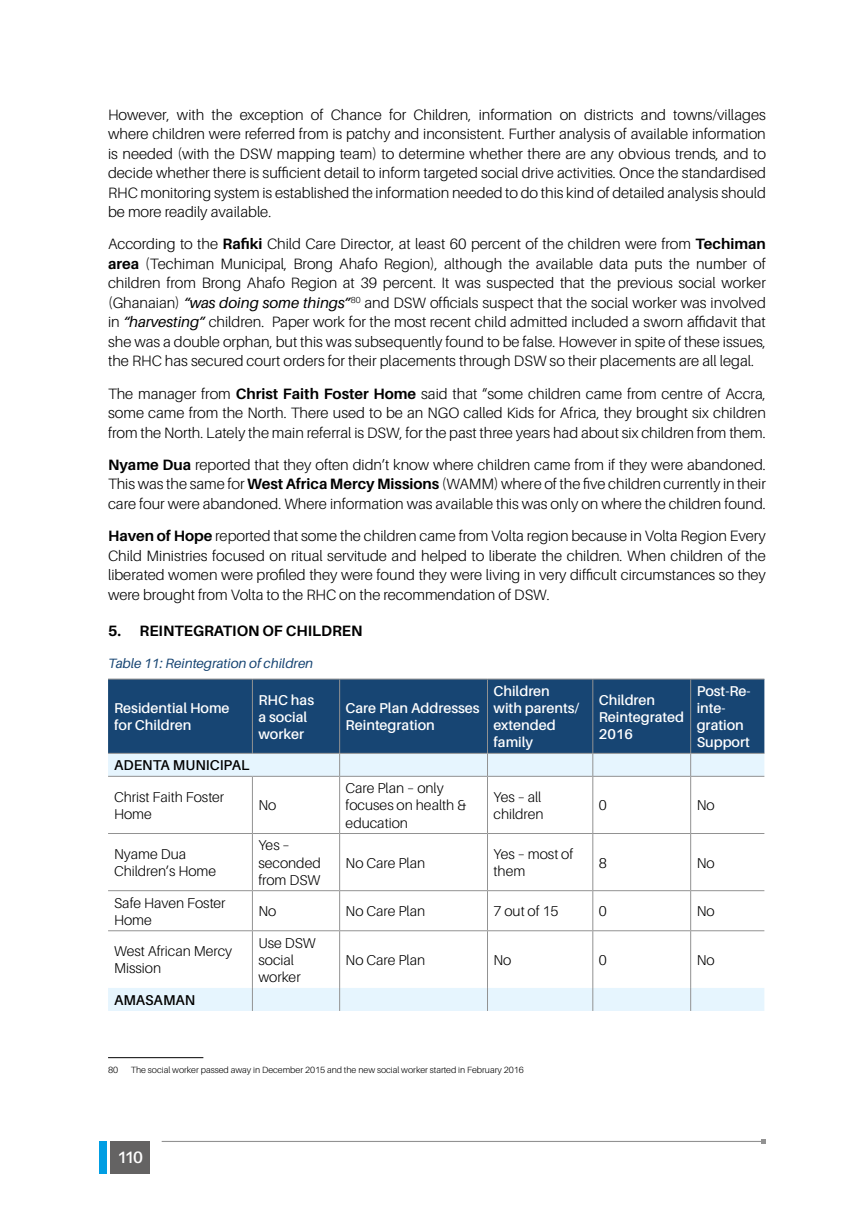
<style>
.page{position:relative;width:851px;height:1212px;background:#fff}
.page>*{position:absolute;margin:0;border:0;box-sizing:border-box;transform-origin:0 0}
.t1{font:600 16.5px "Aileron";color:#fff}
.t2{font:300 15px/19.5px "Aileron";color:#000;text-align:justify}
.t3{font:700 15px "Aileron";color:#000}
.t4{font:300 14.25px/17.1px "Aileron";color:#000}
.t5{font:600 14.25px/17.1px "Aileron";color:#fff}
.t6{font:600 14.25px "Aileron";color:#000}
.t7{font:italic 13.5px "Aileron";color:#174573}
.t8{font:300 9px "Aileron";color:#000}
.s1{font-weight:700}
.s2{font-weight:400;font-style:italic}
</style>
<div class="page">
<hr style="left:162px;top:1141px;width:601px;height:1px;background:#929292">
<svg style="left:761px;top:1139px;width:4px;height:5px"></svg>
<div style="left:108px;top:680px;width:656px;height:73px;background:#174573"></div>
<svg style="left:108px;top:754px;width:656px;height:257px"></svg>
<hr style="left:108px;top:679px;width:144px;height:1px;background:#929292">
<hr style="left:252px;top:679px;width:87px;height:1px;background:#929292">
<hr style="left:252px;top:679px;width:1px;height:74px;background:#929292">
<hr style="left:339px;top:679px;width:148px;height:1px;background:#929292">
<hr style="left:339px;top:679px;width:1px;height:74px;background:#929292">
<hr style="left:487px;top:679px;width:105px;height:1px;background:#929292">
<hr style="left:487px;top:679px;width:1px;height:74px;background:#929292">
<hr style="left:592px;top:679px;width:98px;height:1px;background:#929292">
<hr style="left:592px;top:679px;width:1px;height:74px;background:#929292">
<hr style="left:690px;top:679px;width:74px;height:1px;background:#929292">
<hr style="left:690px;top:679px;width:1px;height:74px;background:#929292">
<hr style="left:108px;top:753px;width:144px;height:1px;background:#929292">
<hr style="left:252px;top:753px;width:87px;height:1px;background:#929292">
<hr style="left:339px;top:753px;width:148px;height:1px;background:#929292">
<svg style="left:339px;top:754px;width:1px;height:22px"></svg>
<hr style="left:487px;top:753px;width:105px;height:1px;background:#929292">
<svg style="left:487px;top:754px;width:1px;height:22px"></svg>
<hr style="left:592px;top:753px;width:98px;height:1px;background:#929292">
<svg style="left:592px;top:754px;width:1px;height:22px"></svg>
<hr style="left:690px;top:753px;width:74px;height:1px;background:#929292">
<svg style="left:690px;top:754px;width:1px;height:22px"></svg>
<hr style="left:108px;top:776px;width:144px;height:1px;background:#929292">
<hr style="left:252px;top:776px;width:87px;height:1px;background:#929292">
<hr style="left:252px;top:777px;width:1px;height:56px;background:#929292">
<hr style="left:339px;top:776px;width:148px;height:1px;background:#929292">
<hr style="left:339px;top:777px;width:1px;height:56px;background:#929292">
<hr style="left:487px;top:776px;width:105px;height:1px;background:#929292">
<hr style="left:487px;top:777px;width:1px;height:56px;background:#929292">
<hr style="left:592px;top:776px;width:98px;height:1px;background:#929292">
<hr style="left:592px;top:777px;width:1px;height:56px;background:#929292">
<hr style="left:690px;top:776px;width:74px;height:1px;background:#929292">
<hr style="left:690px;top:777px;width:1px;height:56px;background:#929292">
<hr style="left:108px;top:833px;width:144px;height:1px;background:#929292">
<hr style="left:252px;top:833px;width:87px;height:1px;background:#929292">
<hr style="left:252px;top:834px;width:1px;height:56px;background:#929292">
<hr style="left:339px;top:833px;width:148px;height:1px;background:#929292">
<hr style="left:339px;top:834px;width:1px;height:56px;background:#929292">
<hr style="left:487px;top:833px;width:105px;height:1px;background:#929292">
<hr style="left:487px;top:834px;width:1px;height:56px;background:#929292">
<hr style="left:592px;top:833px;width:98px;height:1px;background:#929292">
<hr style="left:592px;top:834px;width:1px;height:56px;background:#929292">
<hr style="left:690px;top:833px;width:74px;height:1px;background:#929292">
<hr style="left:690px;top:834px;width:1px;height:56px;background:#929292">
<hr style="left:108px;top:890px;width:144px;height:1px;background:#929292">
<hr style="left:252px;top:890px;width:87px;height:1px;background:#929292">
<hr style="left:252px;top:891px;width:1px;height:39px;background:#929292">
<hr style="left:339px;top:890px;width:148px;height:1px;background:#929292">
<hr style="left:339px;top:891px;width:1px;height:39px;background:#929292">
<hr style="left:487px;top:890px;width:105px;height:1px;background:#929292">
<hr style="left:487px;top:891px;width:1px;height:39px;background:#929292">
<hr style="left:592px;top:890px;width:98px;height:1px;background:#929292">
<hr style="left:592px;top:891px;width:1px;height:39px;background:#929292">
<hr style="left:690px;top:890px;width:74px;height:1px;background:#929292">
<hr style="left:690px;top:891px;width:1px;height:39px;background:#929292">
<hr style="left:108px;top:930px;width:144px;height:1px;background:#929292">
<hr style="left:252px;top:930px;width:87px;height:1px;background:#929292">
<hr style="left:252px;top:931px;width:1px;height:57px;background:#929292">
<hr style="left:339px;top:930px;width:148px;height:1px;background:#929292">
<hr style="left:339px;top:931px;width:1px;height:57px;background:#929292">
<hr style="left:487px;top:930px;width:105px;height:1px;background:#929292">
<hr style="left:487px;top:931px;width:1px;height:57px;background:#929292">
<hr style="left:592px;top:930px;width:98px;height:1px;background:#929292">
<hr style="left:592px;top:931px;width:1px;height:57px;background:#929292">
<hr style="left:690px;top:930px;width:74px;height:1px;background:#929292">
<hr style="left:690px;top:931px;width:1px;height:57px;background:#929292">
<svg style="left:252px;top:988px;width:1px;height:23px"></svg>
<svg style="left:339px;top:988px;width:1px;height:23px"></svg>
<svg style="left:487px;top:988px;width:1px;height:23px"></svg>
<svg style="left:592px;top:988px;width:1px;height:23px"></svg>
<svg style="left:690px;top:988px;width:1px;height:23px"></svg>
<hr style="left:108px;top:1057px;width:95px;height:1px;background:#000">
<div style="left:110px;top:1141px;width:40px;height:33px;background:#646363"></div>
<div style="left:99px;top:1141px;width:8px;height:33px;background:#009ee3"></div>
<p class="t2" style="left:108px;top:105px;width:659px">However, with the exception of Chance for Children, information on districts and towns/villages where children were referred from is patchy and inconsistent. Further analysis of available information is needed (with the DSW mapping team) to determine whether there are any obvious trends, and to decide whether there is sufficient detail to inform targeted social drive activities. Once the standardised RHC monitoring system is established the information needed to do this kind of detailed analysis should be more readily available.</p>
<p class="t2" style="left:108px;top:235px;width:659px">According to the <span class="s1">Rafiki</span> Child Care Director, at least 60 percent of the children were from <span class="s1">Techiman area</span> (Techiman Municipal, Brong Ahafo Region), although the available data puts the number of children from Brong Ahafo Region at 39 percent. It was suspected that the previous social worker (Ghanaian) <span class="s2">“was doing some things”</span><sup>80</sup> and DSW officials suspect that the social worker was involved in <span class="s2">“harvesting”</span> children. Paper work for the most recent child admitted included a sworn affidavit that she was a double orphan, but this was subsequently found to be false. However in spite of these issues, the RHC has secured court orders for their placements through DSW so their placements are all legal.</p>
<p class="t2" style="left:108px;top:384px;width:659px">The manager from <span class="s1">Christ Faith Foster Home</span> said that “some children came from centre of Accra, some came from the North. There used to be an NGO called Kids for Africa, they brought six children from the North. Lately the main referral is DSW, for the past three years had about six children from them.</p>
<p class="t2" style="left:108px;top:455px;width:659px"><span class="s1">Nyame Dua</span> reported that they often didn’t know where children came from if they were abandoned.<br>This was the same for <span class="s1">West Africa Mercy Missions</span> (WAMM) where of the five children currently in their care four were abandoned. Where information was available this was only on where the children found.</p>
<p class="t2" style="left:108px;top:526px;width:659px"><span class="s1">Haven of Hope</span> reported that some the children came from Volta region because in Volta Region Every Child Ministries focused on ritual servitude and helped to liberate the children. When children of the liberated women were profiled they were found they were living in very difficult circumstances so they were brought from Volta to the RHC on the recommendation of DSW.</p>
<p class="t3" style="left:108px;top:622px;width:256px">5. REINTEGRATION OF CHILDREN</p>
<p class="t7" style="left:108px;top:656px;width:207px">Table 11: Reintegration of children</p>
<p class="t5" style="left:114px;top:700px;width:117px">Residential Home for Children</p>
<p class="t5" style="left:258px;top:691px;width:57px">RHC has a social worker</p>
<p class="t5" style="left:345px;top:700px;width:136px">Care Plan Addresses<br>Reintegration</p>
<p class="t5" style="left:493px;top:683px;width:87px">Children with parents/ extended family</p>
<p class="t5" style="left:598px;top:691px;width:87px">Children<br>Reintegrated<br>2016</p>
<p class="t5" style="left:696px;top:683px;width:55px">Post-Re&shy;inte&shy;gration<br>Support</p>
<p class="t6" style="left:114px;top:757px;width:137px">ADENTA MUNICIPAL</p>
<p class="t4" style="left:114px;top:788px;width:112px">Christ Faith Foster<br>Home</p>
<p class="t4" style="left:258px;top:797px;width:19px">No</p>
<p class="t4" style="left:114px;top:846px;width:104px">Nyame Dua<br>Children’s Home</p>
<p class="t4" style="left:258px;top:837px;width:64px">Yes – seconded from DSW</p>
<p class="t4" style="left:345px;top:780px;width:122px">Care Plan – only focuses on health &amp; education</p>
<p class="t4" style="left:493px;top:788px;width:52px">Yes – all children</p>
<p class="t4" style="left:598px;top:797px;width:9px">0</p>
<p class="t4" style="left:696px;top:797px;width:19px">No</p>
<p class="t4" style="left:345px;top:854px;width:81px">No Care Plan</p>
<p class="t4" style="left:493px;top:846px;width:81px">Yes – most of them</p>
<p class="t4" style="left:598px;top:854px;width:9px">8</p>
<p class="t4" style="left:696px;top:854px;width:19px">No</p>
<p class="t4" style="left:114px;top:894px;width:113px">Safe Haven Foster<br>Home</p>
<p class="t4" style="left:258px;top:903px;width:19px">No</p>
<p class="t4" style="left:345px;top:903px;width:81px">No Care Plan</p>
<p class="t4" style="left:493px;top:903px;width:67px">7 out of 15</p>
<p class="t4" style="left:598px;top:903px;width:9px">0</p>
<p class="t4" style="left:696px;top:903px;width:19px">No</p>
<p class="t4" style="left:114px;top:943px;width:120px">West African Mercy<br>Mission</p>
<p class="t4" style="left:258px;top:934px;width:59px">Use DSW social worker</p>
<p class="t4" style="left:345px;top:951px;width:81px">No Care Plan</p>
<p class="t4" style="left:493px;top:951px;width:19px">No</p>
<p class="t4" style="left:598px;top:951px;width:9px">0</p>
<p class="t4" style="left:696px;top:951px;width:19px">No</p>
<p class="t6" style="left:114px;top:992px;width:83px">AMASAMAN</p>
<p class="t8" style="left:108px;top:1065px;width:12px">80</p>
<p class="t8" style="left:131px;top:1065px;width:394px">The social worker passed away in December 2015 and the new social worker started in February 2016</p>
<p class="t1" style="left:117px;top:1148px;width:27px">110</p>
</div>
